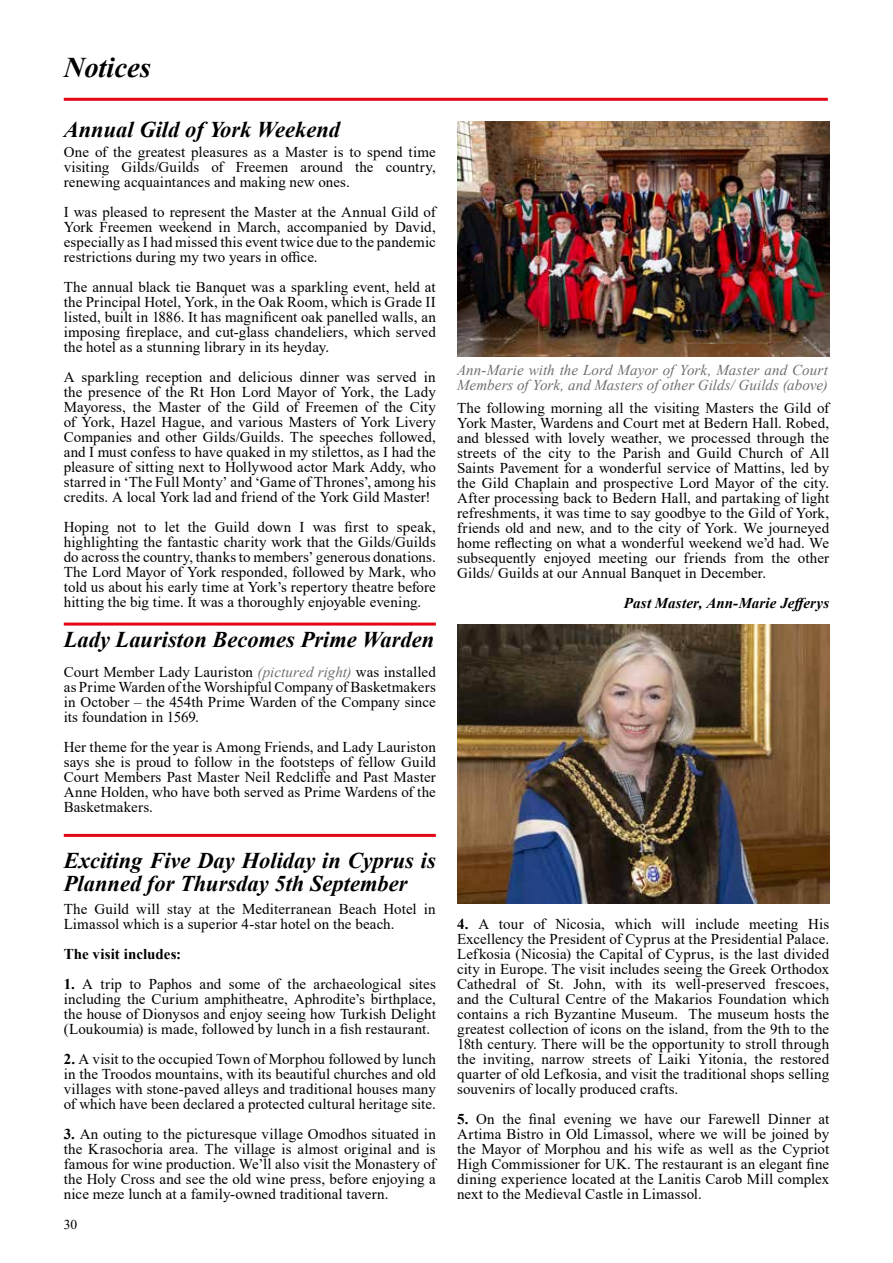
<style>
.page{position:relative;width:893px;height:1263px;background:#fff}
.page>*{position:absolute;margin:0;border:0;box-sizing:border-box;transform-origin:0 0}
.t1{font:italic 700 28.5px "Times New Roman";color:#000}
.t2{font:italic 700 22.5px/22.5px "Times New Roman";color:#000}
.t3{font:15px/15px "Times New Roman";letter-spacing:.005em;color:#000;text-align:justify}
.t4{font:italic 15px/15px "Times New Roman";letter-spacing:.005em;color:#706f6f}
.t5{font:italic 700 15px "Times New Roman";letter-spacing:.01em;color:#000}
.t6{font:700 15px "Times New Roman";color:#000}
.t7{font:13.5px "Times New Roman";color:#000}
.s1{font-style:italic;color:#706f6f}
.s2{font-weight:700}
</style>
<div class="page">
<hr style="left:64px;top:98px;width:764px;height:3px;background:#e30613">
<img style="left:457px;top:122px;width:372px;height:234px">
<hr style="left:64px;top:834px;width:372px;height:3px;background:#e30613">
<img style="left:457px;top:624px;width:372px;height:279px">
<hr style="left:64px;top:622px;width:372px;height:3px;background:#e30613">
<h1 class="t1" style="left:64px;top:47px;width:89px">Notices</h1>
<h2 class="t2" style="left:64px;top:118px;width:278px">Annual Gild of York Weekend</h2>
<p class="t3" style="left:64px;top:144px;width:374px">One of the greatest pleasures as a Master is to spend time visiting Gilds/Guilds of Freemen around the country, renewing acquaintances and making new ones.</p>
<p class="t3" style="left:64px;top:204px;width:374px">I was pleased to represent the Master at the Annual Gild of York Freemen weekend in March, accompanied by David, especially as I had missed this event twice due to the pandemic restrictions during my two years in office.</p>
<p class="t3" style="left:64px;top:279px;width:374px">The annual black tie Banquet was a sparkling event, held at the Principal Hotel, York, in the Oak Room, which is Grade II listed, built in 1886. It has magnificent oak panelled walls, an imposing fireplace, and cut-glass chandeliers, which served the hotel as a stunning library in its heyday.</p>
<p class="t3" style="left:64px;top:369px;width:374px">A sparkling reception and delicious dinner was served in the presence of the Rt Hon Lord Mayor of York, the Lady Mayoress, the Master of the Gild of Freemen of the City of York, Hazel Hague, and various Masters of York Livery Companies and other Gilds/Guilds. The speeches followed, and I must confess to have quaked in my stilettos, as I had the pleasure of sitting next to Hollywood actor Mark Addy, who starred in ‘The Full Monty’ and ‘Game of Thrones’, among his credits. A local York lad and friend of the York Gild Master!</p>
<p class="t3" style="left:64px;top:519px;width:374px">Hoping not to let the Guild down I was first to speak, highlighting the fantastic charity work that the Gilds/Guilds do across the country, thanks to members’ generous donations.<br>The Lord Mayor of York responded, followed by Mark, who told us about his early time at York’s repertory theatre before hitting the big time. It was a thoroughly enjoyable evening.</p>
<h2 class="t2" style="left:64px;top:627px;width:372px">Lady Lauriston Becomes Prime Warden</h2>
<p class="t3" style="left:64px;top:664px;width:374px">Court Member Lady Lauriston <span class="s1">(pictured right)</span> was installed as Prime Warden of the Worshipful Company of Basketmakers in October – the 454th Prime Warden of the Company since its foundation in 1569.</p>
<p class="t3" style="left:64px;top:739px;width:374px">Her theme for the year is Among Friends, and Lady Lauriston says she is proud to follow in the footsteps of fellow Guild Court Members Past Master Neil Redcliffe and Past Master Anne Holden, who have both served as Prime Wardens of the Basketmakers.</p>
<h2 class="t2" style="left:64px;top:849px;width:374px">Exciting Five Day Holiday in Cyprus is<br>Planned for Thursday 5th September</h2>
<p class="t3" style="left:64px;top:901px;width:373px">The Guild will stay at the Mediterranean Beach Hotel in<br>Limassol which is a superior 4-star hotel on the beach.</p>
<p class="t6" style="left:64px;top:943px;width:119px">The visit includes:</p>
<p class="t3" style="left:64px;top:976px;width:374px"><span class="s2">1.</span> A trip to Paphos and some of the archaeological sites including the Curium amphitheatre, Aphrodite’s birthplace, the house of Dionysos and enjoy seeing how Turkish Delight (Loukoumia) is made, followed by lunch in a fish restaurant.</p>
<p class="t3" style="left:64px;top:1051px;width:374px"><span class="s2">2.</span> A visit to the occupied Town of Morphou followed by lunch in the Troodos mountains, with its beautiful churches and old villages with stone-paved alleys and traditional houses many of which have been declared a protected cultural heritage site.</p>
<p class="t3" style="left:64px;top:1126px;width:374px"><span class="s2">3.</span> An outing to the picturesque village Omodhos situated in the Krasochoria area. The village is almost original and is famous for wine production. We’ll also visit the Monastery of the Holy Cross and see the old wine press, before enjoying a nice meze lunch at a family-owned traditional tavern.</p>
<p class="t7" style="left:64px;top:1215px;width:15px">30</p>
<p class="t4" style="left:457px;top:363px;width:372px">Ann-Marie with the Lord Mayor of York, Master and Court<br>Members of York, and Masters of other Gilds/ Guilds (above)</p>
<p class="t3" style="left:457px;top:400px;width:374px">The following morning all the visiting Masters the Gild of York Master, Wardens and Court met at Bedern Hall. Robed, and blessed with lovely weather, we processed through the streets of the city to the Parish and Guild Church of All Saints Pavement for a wonderful service of Mattins, led by the Gild Chaplain and prospective Lord Mayor of the city.<br>After processing back to Bedern Hall, and partaking of light refreshments, it was time to say goodbye to the Gild of York, friends old and new, and to the city of York. We journeyed home reflecting on what a wonderful weekend we’d had. We subsequently enjoyed meeting our friends from the other Gilds/ Guilds at our Annual Banquet in December.</p>
<p class="t5" style="left:624px;top:593px;width:207px">Past Master, Ann-Marie Jefferys</p>
<p class="t3" style="left:457px;top:916px;width:374px"><span class="s2">4.</span> A tour of Nicosia, which will include meeting His Excellency the President of Cyprus at the Presidential Palace.<br>Lefkosia (Nicosia) the Capital of Cyprus, is the last divided city in Europe. The visit includes seeing the Greek Orthodox Cathedral of St. John, with its well-preserved frescoes, and the Cultural Centre of the Makarios Foundation which contains a rich Byzantine Museum. The museum hosts the greatest collection of icons on the island, from the 9th to the 18th century. There will be the opportunity to stroll through the inviting, narrow streets of Laiki Yitonia, the restored quarter of old Lefkosia, and visit the traditional shops selling souvenirs of locally produced crafts.</p>
<p class="t3" style="left:457px;top:1111px;width:374px"><span class="s2">5.</span> On the final evening we have our Farewell Dinner at Artima Bistro in Old Limassol, where we will be joined by the Mayor of Morphou and his wife as well as the Cypriot High Commissioner for UK. The restaurant is an elegant fine dining experience located at the Lanitis Carob Mill complex next to the Medieval Castle in Limassol.</p>
</div>
